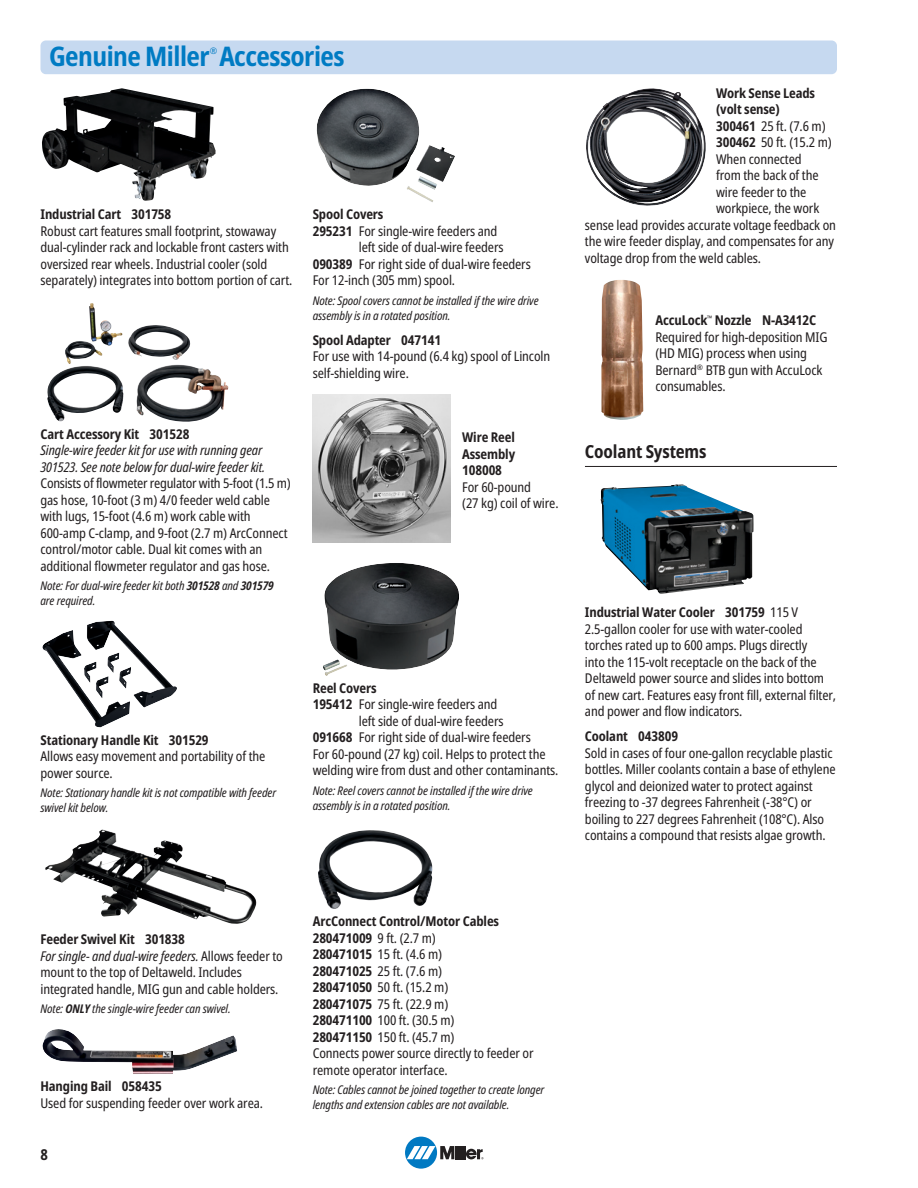
<style>
.page{position:relative;width:918px;height:1188px;background:#fff}
.page>*{position:absolute;margin:0;border:0;box-sizing:border-box;transform-origin:0 0}
.t1{font:700 27px "Noto Sans Condensed";letter-spacing:-.02em;color:#007bc3}
.t2{font:700 18px "Noto Sans Condensed";letter-spacing:-.01em;color:#231f20}
.t3{font:700 15px "Noto Sans Condensed";color:#231f20}
.t4{font:13.5px/16.5px "Noto Sans Condensed";letter-spacing:-.01em;color:#231f20}
.t5{font:700 13.5px "Noto Sans Condensed";letter-spacing:-.01em;color:#231f20}
.t6{font:italic 12px/15px "Noto Sans Condensed";letter-spacing:-.01em;color:#231f20}
.t7{font:9px "Noto Sans Condensed";color:#007bc3}
.s1{font-weight:700}
.s2{font-style:italic}
</style>
<div class="page">
<div style="left:405px;top:1137px;width:32px;height:32px;background:#0079c2;border-radius:50%"></div>
<svg style="left:407px;top:1146px;width:76px;height:13px"></svg>
<div style="left:40px;top:40px;width:797px;height:34px;background:#c6d9f0;border-radius:5px"></div>
<hr style="left:585px;top:466px;width:252px;height:1px;background:#231f20">
<img style="left:55px;top:88px;width:161px;height:113px">
<img style="left:42px;top:621px;width:135px;height:107px">
<img style="left:45px;top:829px;width:212px;height:95px">
<img style="left:42px;top:1029px;width:195px;height:45px">
<img style="left:318px;top:830px;width:115px;height:79px">
<img style="left:601px;top:280px;width:42px;height:140px">
<img style="left:47px;top:303px;width:158px;height:118px">
<img style="left:601px;top:484px;width:153px;height:110px">
<img style="left:316px;top:89px;width:139px;height:113px">
<img style="left:313px;top:394px;width:137px;height:148px">
<img style="left:323px;top:563px;width:136px;height:113px">
<img style="left:586px;top:88px;width:120px;height:118px">
<p class="t1" style="left:49px;top:37px;width:297px">Genuine Miller Accessories</p>
<p class="t7" style="left:210px;top:44px;width:9px">®</p>
<p class="t4" style="left:40px;top:206px;width:253px"><span class="s1">Industrial Cart 301758<br></span>Robust cart features small footprint, stowaway dual-cylinder rack and lockable front casters with oversized rear wheels. Industrial cooler (sold separately) integrates into bottom portion of cart.</p>
<p class="t4" style="left:40px;top:425px;width:252px"><span class="s1">Cart Accessory Kit 301528<br></span><span class="s2">Single-wire feeder kit for use with running gear 301523. See note below for dual-wire feeder kit.<br></span>Consists of flowmeter regulator with 5-foot (1.5 m) gas hose, 10-foot (3 m) 4/0 feeder weld cable with lugs, 15-foot (4.6 m) work cable with 600-amp C-clamp, and 9-foot (2.7 m) ArcConnect control/motor cable. Dual kit comes with an additional flowmeter regulator and gas hose.</p>
<p class="t6" style="left:40px;top:578px;width:235px">Note: For dual-wire feeder kit both <span class="s1">301528</span> and <span class="s1">301579 </span>are required.</p>
<p class="t5" style="left:313px;top:205px;width:72px">Spool Covers</p>
<p class="t4" style="left:313px;top:222px;width:186px"><span class="s1">295231</span> For single-wire feeders and</p>
<p class="t4" style="left:359px;top:239px;width:146px">left side of dual-wire feeders</p>
<p class="t4" style="left:313px;top:255px;width:220px"><span class="s1">090389</span> For right side of dual-wire feeders</p>
<p class="t4" style="left:313px;top:272px;width:144px">For 12-inch (305 mm) spool.</p>
<p class="t6" style="left:313px;top:292px;width:227px">Note: Spool covers cannot be installed if the wire drive assembly is in a rotated position.</p>
<p class="t4" style="left:313px;top:331px;width:239px"><span class="s1">Spool Adapter 047141<br></span>For use with 14-pound (6.4 kg) spool of Lincoln self-shielding wire.</p>
<p class="t4" style="left:462px;top:429px;width:98px"><span class="s1">Wire Reel<br>Assembly<br>108008<br></span>For 60-pound<br>(27 kg) coil of wire.</p>
<p class="t4" style="left:40px;top:731px;width:226px"><span class="s1">Stationary Handle Kit 301529<br></span>Allows easy movement and portability of the power source.</p>
<p class="t6" style="left:40px;top:785px;width:237px">Note: Stationary handle kit is not compatible with feeder swivel kit below.</p>
<p class="t5" style="left:313px;top:678px;width:65px">Reel Covers</p>
<p class="t4" style="left:313px;top:696px;width:186px"><span class="s1">195412</span> For single-wire feeders and</p>
<p class="t4" style="left:359px;top:712px;width:146px">left side of dual-wire feeders</p>
<p class="t4" style="left:313px;top:729px;width:220px"><span class="s1">091668</span> For right side of dual-wire feeders</p>
<p class="t4" style="left:313px;top:745px;width:234px">For 60-pound (27 kg) coil. Helps to protect the</p>
<p class="t4" style="left:313px;top:762px;width:247px">welding wire from dust and other contaminants.</p>
<p class="t6" style="left:313px;top:782px;width:222px">Note: Reel covers cannot be installed if the wire drive assembly is in a rotated position.</p>
<p class="t5" style="left:716px;top:83px;width:101px">Work Sense Leads</p>
<p class="t5" style="left:716px;top:100px;width:65px">(volt sense)</p>
<p class="t4" style="left:716px;top:117px;width:111px"><span class="s1">300461</span> 25 ft. (7.6 m)</p>
<p class="t4" style="left:716px;top:134px;width:117px"><span class="s1">300462</span> 50 ft. (15.2 m)</p>
<p class="t4" style="left:716px;top:150px;width:87px">When connected</p>
<p class="t4" style="left:716px;top:167px;width:104px">from the back of the</p>
<p class="t4" style="left:716px;top:183px;width:92px">wire feeder to the</p>
<p class="t4" style="left:716px;top:200px;width:105px">workpiece, the work</p>
<p class="t4" style="left:585px;top:216px;width:253px">sense lead provides accurate voltage feedback on</p>
<p class="t4" style="left:585px;top:233px;width:251px">the wire feeder display, and compensates for any</p>
<p class="t4" style="left:585px;top:249px;width:178px">voltage drop from the weld cables.</p>
<p class="t4" style="left:655px;top:312px;width:174px"><span class="s1">AccuLock</span><sup>™</sup> <span class="s1">Nozzle N-A3412C<br></span>Required for high-deposition MIG (HD MIG) process when using<br>Bernard<sup>®</sup> BTB gun with AccuLock consumables.</p>
<p class="t2" style="left:585px;top:439px;width:123px">Coolant Systems</p>
<p class="t4" style="left:585px;top:604px;width:253px"><span class="s1">Industrial Water Cooler 301759</span> 115 V 2.5-gallon cooler for use with water-cooled torches rated up to 600 amps. Plugs directly<br>into the 115-volt receptacle on the back of the Deltaweld power source and slides into bottom of new cart. Features easy front fill, external filter, and power and flow indicators.</p>
<p class="t4" style="left:585px;top:728px;width:252px"><span class="s1">Coolant 043809<br></span>Sold in cases of four one-gallon recyclable plastic bottles. Miller coolants contain a base of ethylene glycol and deionized water to protect against freezing to -37 degrees Fahrenheit (-38°C) or boiling to 227 degrees Fahrenheit (108°C). Also contains a compound that resists algae growth.</p>
<p class="t4" style="left:40px;top:931px;width:244px"><span class="s1">Feeder Swivel Kit 301838<br></span><span class="s2">For single- and dual-wire feeders.</span> Allows feeder to mount to the top of Deltaweld. Includes integrated handle, MIG gun and cable holders.</p>
<p class="t6" style="left:40px;top:1001px;width:192px">Note: <span class="s1">ONLY</span> the single-wire feeder can swivel.</p>
<p class="t4" style="left:40px;top:1078px;width:224px"><span class="s1">Hanging Bail 058435<br></span>Used for suspending feeder over work area.</p>
<p class="t3" style="left:40px;top:1144px;width:9px">8</p>
<p class="t4" style="left:313px;top:913px;width:222px"><span class="s1">ArcConnect Control/Motor Cables<br>280471009</span> 9 ft. (2.7 m)<br><span class="s1">280471015</span> 15 ft. (4.6 m)<br><span class="s1">280471025</span> 25 ft. (7.6 m)<br><span class="s1">280471050</span> 50 ft. (15.2 m)<br><span class="s1">280471075</span> 75 ft. (22.9 m)<br><span class="s1">280471100</span> 100 ft. (30.5 m)<br><span class="s1">280471150</span> 150 ft. (45.7 m)<br>Connects power source directly to feeder or remote operator interface.</p>
<p class="t6" style="left:313px;top:1082px;width:233px">Note: Cables cannot be joined together to create longer lengths and extension cables are not available.</p>
</div>
